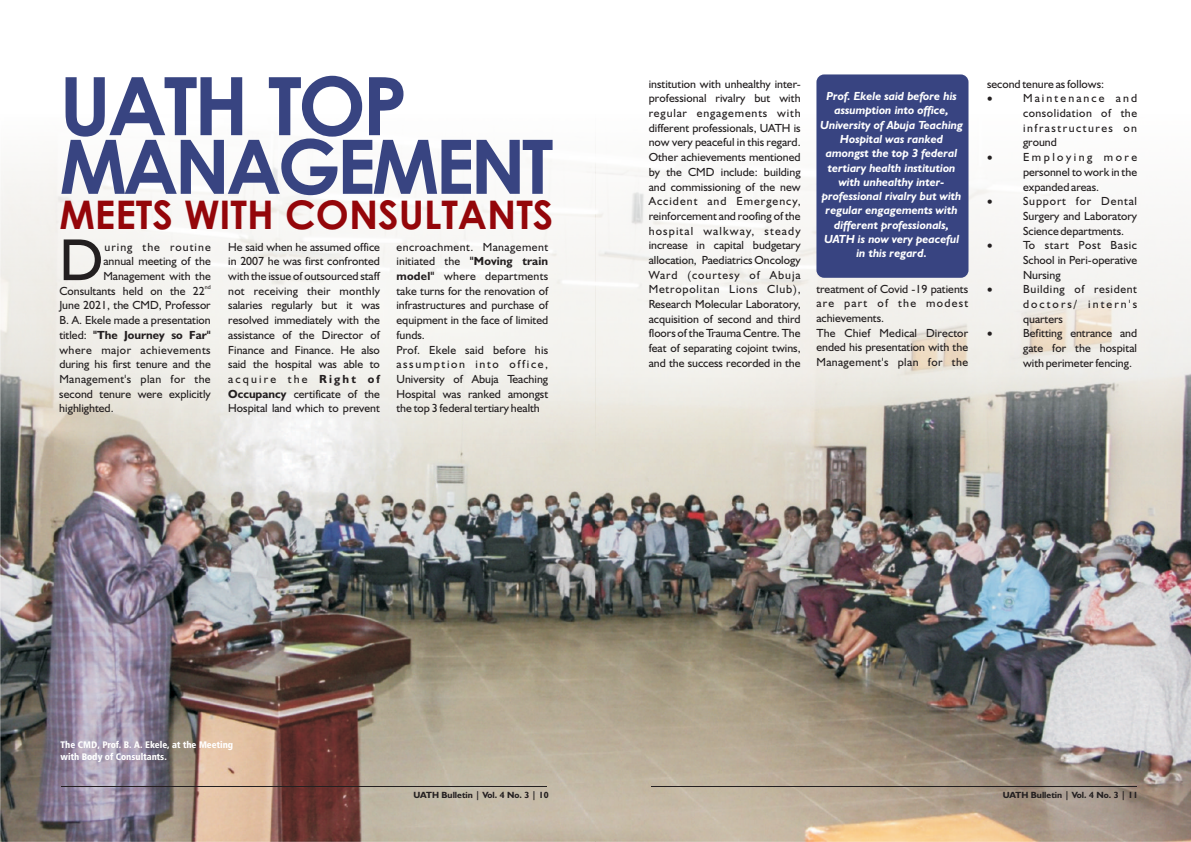
<style>
.page{position:relative;width:1191px;height:842px;background:#fff}
.page>*{position:absolute;margin:0;border:0;box-sizing:border-box;transform-origin:0 0}
.t1{font:700 80.7px "Century Gothic";letter-spacing:-.045em;color:#384481}
.t2{font:700 75.2px "Century Gothic";letter-spacing:-.055em;color:#384481}
.t3{font:59.5px "Humanist 521 BT";color:#231f20}
.t4{font:700 39.5px "Century Gothic";color:#94060a}
.t5{font:11.8px/14.7px "Humanist 521 BT";color:#231f20;text-align:justify}
.t6{font:italic 700 11.8px/14.3px "Humanist 521 BT";color:#fff;text-align:center}
.t7{font:11.8px "Humanist 521 BT";letter-spacing:.085em;color:#231f20}
.t8{font:11.8px "Symbol";color:#231f20}
.t9{font:9.5px/12.5px "Humanist 777 BT Black Condensed B";color:#fff}
.t10{font:700 9px "Humanist 521 BT";color:#231f20}
.t11{font:5.9px "Humanist 521 BT";color:#231f20}
.s1{font-weight:700}
</style>
<div class="page">
<img style="left:0;top:75px;width:1190px;height:767px">
<hr style="left:62px;top:786px;width:485px;height:1px;background:#231f20">
<div style="left:816px;top:74px;width:152px;height:204px;background:#384481;border-radius:8px"></div>
<hr style="left:651px;top:786px;width:485px;height:1px;background:#231f20">
<h1 class="t1" style="left:59px;top:75px;width:350px">UATH TOP</h1>
<h2 class="t2" style="left:59px;top:137px;width:495px">MANAGEMENT</h2>
<h3 class="t4" style="left:59px;top:200px;width:495px">MEETS WITH CONSULTANTS</h3>
<p class="t5" style="left:228px;top:240px;width:153px">He said when he assumed office in 2007 he was first confronted with the issue of outsourced staff not receiving their monthly salaries regularly but it was resolved immediately with the assistance of the Director of Finance and Finance. He also said the hospital was able to acquire the <span class="s1">Right of Occupancy</span> certificate of the Hospital land which to prevent</p>
<p class="t5" style="left:396px;top:240px;width:153px;text-align:left">encroachment. Management initiated the <span class="s1">"Moving train model"</span> where departments take turns for the renovation of infrastructures and purchase of equipment in the face of limited funds.<br>Prof. Ekele said before his assumption into office,<br>University of Abuja Teaching<br>Hospital was ranked amongst the top 3 federal tertiary health</p>
<h3 class="t3" style="left:59px;top:235px;width:46px">D</h3>
<p class="t7" style="left:104px;top:242px;width:108px">uring the routine</p>
<p class="t5" style="left:103px;top:255px;width:109px">annual meeting of the<br>Management with the</p>
<p class="t11" style="left:205px;top:284px;width:7px">nd</p>
<p class="t5" style="left:59px;top:284px;width:153px;text-align:left">Consultants held on the 22<br>June 2021, the CMD, Professor<br>B. A. Ekele made a presentation titled: <span class="s1">"The Journey so Far" </span>where major achievements during his first tenure and the<br>Management's plan for the second tenure were explicitly highlighted.</p>
<p class="t5" style="left:648px;top:77px;width:153px">institution with unhealthy inter&shy;professional rivalry but with regular engagements with different professionals, UATH is now very peaceful in this regard.<br>Other achievements mentioned by the CMD include: building and commissioning of the new Accident and Emergency, reinforcement and roofing of the hospital walkway, steady increase in capital budgetary allocation, Paediatrics Oncology Ward (courtesy of Abuja Metropolitan Lions Club), Research Molecular Laboratory, acquisition of second and third floors of the Trauma Centre. The feat of separating cojoint twins, and the success recorded in the</p>
<p class="t6" style="left:820px;top:90px;width:145px">Prof. Ekele said before his assumption into office,<br>University of Abuja Teaching<br>Hospital was ranked amongst the top 3 federal tertiary health institution with unhealthy inter&shy;professional rivalry but with regular engagements with different professionals,<br>UATH is now very peaceful in this regard.</p>
<p class="t5" style="left:816px;top:282px;width:153px;text-align:left">treatment of Covid -19 patients are part of the modest achievements.<br>The Chief Medical Director ended his presentation with the<br>Management's plan for the</p>
<p class="t5" style="left:987px;top:77px;width:119px">second tenure as follows:</p>
<p class="t8" style="left:987px;top:94px;width:7px">•</p>
<p class="t5" style="left:1023px;top:92px;width:116px">Maintenance and consolidation of the infrastructures on ground</p>
<p class="t8" style="left:987px;top:153px;width:7px">•</p>
<p class="t5" style="left:1023px;top:151px;width:116px">Employing more personnel to work in the expanded areas.</p>
<p class="t8" style="left:987px;top:197px;width:7px">•</p>
<p class="t5" style="left:1023px;top:195px;width:116px">Support for Dental Surgery and Laboratory Science departments.</p>
<p class="t8" style="left:987px;top:241px;width:7px">•</p>
<p class="t5" style="left:1023px;top:239px;width:116px">To start Post Basic School in Peri-operative Nursing</p>
<p class="t8" style="left:987px;top:285px;width:7px">•</p>
<p class="t5" style="left:1023px;top:283px;width:116px">Building of resident doctors/ intern's quarters</p>
<p class="t8" style="left:987px;top:329px;width:7px">•</p>
<p class="t5" style="left:1023px;top:327px;width:116px">Befitting entrance and gate for the hospital with perimeter fencing.</p>
<p class="t9" style="left:61px;top:739px;width:174px">The CMD, Prof. B. A. Ekele, at the Meeting with Body of Consultants.</p>
<p class="t10" style="left:413px;top:791px;width:137px">UATH Bulletin | Vol. 4 No. 3 | 10</p>
<p class="t10" style="left:1002px;top:791px;width:137px">UATH Bulletin | Vol. 4 No. 3 | 11</p>
</div>
